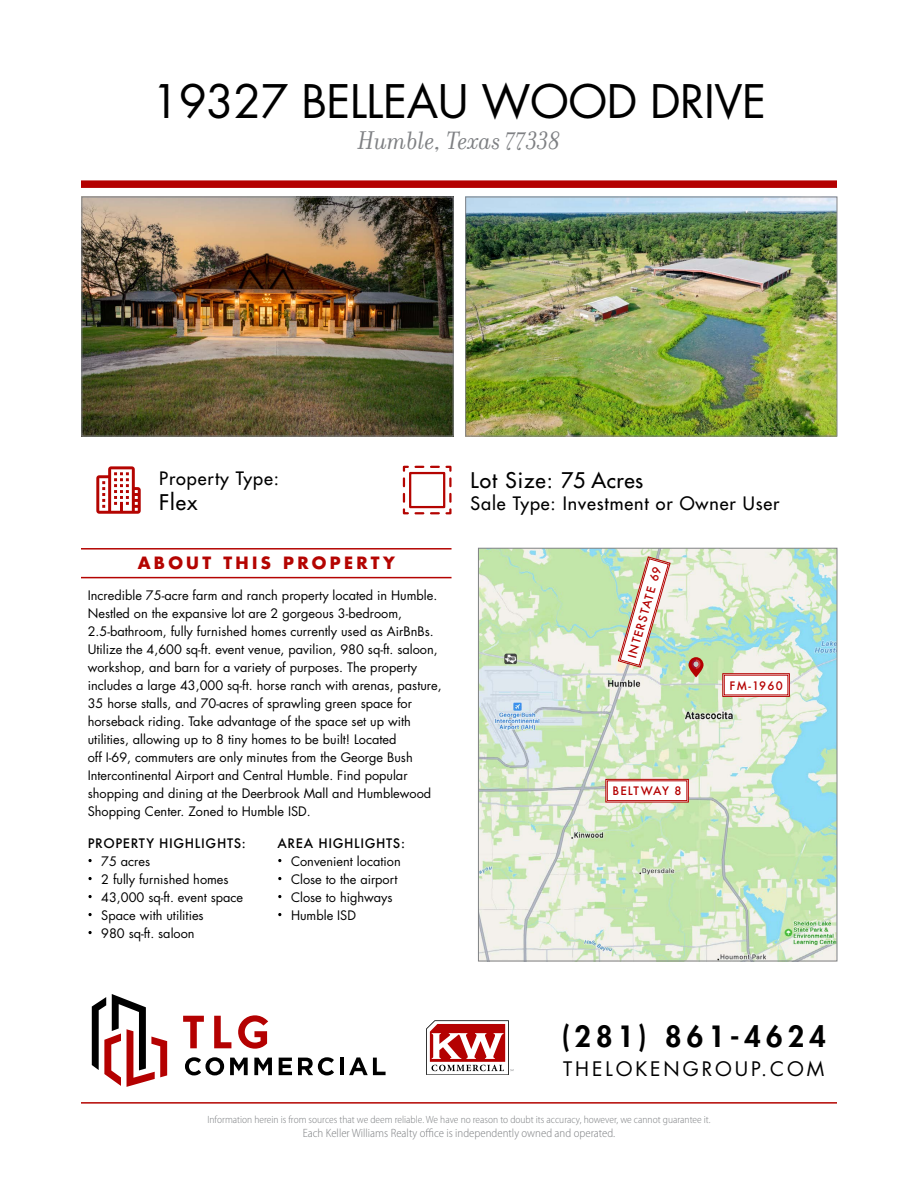
<style>
.page{position:relative;width:918px;height:1188px;background:#fff}
.page>*{position:absolute;margin:0;border:0;box-sizing:border-box;transform-origin:0 0}
.t1{font:45px "Futura Std";letter-spacing:-.01em;color:#000}
.t2{font:800 28.5px "Futura Std";letter-spacing:.18em;color:#000}
.t3{font:italic 27px "Filosofia";color:#7e8083}
.t4{font:500 21px "Futura Std";letter-spacing:.05em;color:#000}
.t5{font:19.5px "Futura Std";letter-spacing:.15em;color:#000}
.t6{font:500 18px "Futura Std";letter-spacing:.05em;color:#000}
.t7{font:700 16.5px "Futura Std";letter-spacing:.2em;color:#b40401}
.t8{font:12.75px/18px "Futura Std";color:#000}
.t9{font:500 12.75px "Futura";letter-spacing:.05em;color:#000}
.t10{font:300 semi-condensed 12px "Myriad Pro";color:#7e8083}
.t11{font:500 11.4px "Futura";letter-spacing:.1em;color:#b40101}
.t12{font:500 11.4px "Futura";letter-spacing:.075em;color:#b40101}
.t13{font:300 semi-condensed 10.5px "Myriad Pro";color:#7e8083}
.s1{font-size:15px}
</style>
<div class="page">
<img style="left:467px;top:199px;width:368px;height:235px">
<div style="left:465px;top:197px;width:372px;height:239px;border:1px solid #808285"></div>
<img style="left:480px;top:550px;width:355px;height:409px">
<div style="left:478px;top:548px;width:359px;height:413px;border:1px solid #808285"></div>
<div style="left:81px;top:180px;width:756px;height:8px;background:#b40101"></div>
<svg style="left:96px;top:466px;width:45px;height:48px"></svg>
<svg style="left:402px;top:465px;width:50px;height:50px"></svg>
<div style="left:409px;top:472px;width:36px;height:36px;border:2px solid #b40401"></div>
<hr style="left:81px;top:548px;width:371px;height:2px;background:#b40401">
<hr style="left:81px;top:577px;width:371px;height:1px;background:#b40401">
<hr style="left:81px;top:1102px;width:756px;height:2px;background:#b40401">
<svg style="left:426px;top:1020px;width:88px;height:55px"></svg>
<svg style="left:688px;top:657px;width:16px;height:20px"></svg>
<img style="left:84px;top:199px;width:367px;height:235px">
<div style="left:82px;top:197px;width:371px;height:239px;border:1px solid #808285"></div>
<svg style="left:618px;top:557px;width:52px;height:110px"></svg>
<svg style="left:723px;top:673px;width:67px;height:24px"></svg>
<svg style="left:606px;top:779px;width:83px;height:23px"></svg>
<div style="left:607px;top:781px;width:80px;height:20px;border:1px solid #b40101"></div>
<svg style="left:183px;top:1016px;width:21px;height:32px"></svg>
<svg style="left:214px;top:1016px;width:17px;height:32px"></svg>
<svg style="left:238px;top:1015px;width:30px;height:34px"></svg>
<svg style="left:185px;top:1057px;width:39px;height:18px"></svg>
<svg style="left:230px;top:1058px;width:18px;height:17px"></svg>
<svg style="left:254px;top:1058px;width:18px;height:17px"></svg>
<svg style="left:279px;top:1058px;width:13px;height:17px"></svg>
<svg style="left:298px;top:1057px;width:36px;height:18px"></svg>
<hr style="left:340px;top:1058px;width:4px;height:17px;background:#000">
<svg style="left:349px;top:1057px;width:37px;height:18px"></svg>
<svg style="left:92px;top:994px;width:75px;height:93px"></svg>
<h1 class="t1" style="left:152px;top:73px;width:616px">19327 BELLEAU WOOD DRIVE</h1>
<h3 class="t3" style="left:358px;top:126px;width:204px">Humble, Texas 77338</h3>
<h3 class="t6" style="left:159px;top:467px;width:121px">Property Type:</h3>
<h3 class="t4" style="left:159px;top:489px;width:40px">Flex</h3>
<p class="t7" style="left:138px;top:552px;width:259px">ABOUT THIS PROPERTY</p>
<p class="t8" style="left:88px;top:587px;width:356px">Incredible 75-acre farm and ranch property located in Humble.<br>Nestled on the expansive lot are 2 gorgeous 3-bedroom, 2.5-bathroom, fully furnished homes currently used as AirBnBs.<br>Utilize the 4,600 sq-ft. event venue, pavilion, 980 sq-ft. saloon, workshop, and barn for a variety of purposes. The property includes a large 43,000 sq-ft. horse ranch with arenas, pasture, 35 horse stalls, and 70-acres of sprawling green space for horseback riding. Take advantage of the space set up with utilities, allowing up to 8 tiny homes to be built! Located<br>off I-69, commuters are only minutes from the George Bush Intercontinental Airport and Central Humble. Find popular shopping and dining at the Deerbrook Mall and Humblewood Shopping Center. Zoned to Humble ISD.</p>
<p class="t9" style="left:88px;top:834px;width:160px">PROPERTY HIGHLIGHTS:</p>
<p class="t8" style="left:92px;top:852px;width:152px"><span class="s1">·</span> 75 acres<br><span class="s1">·</span> 2 fully furnished homes<br><span class="s1">·</span> 43,000 sq-ft. event space <span class="s1">·</span> Space with utilities<br><span class="s1">·</span> 980 sq-ft. saloon</p>
<p class="t9" style="left:278px;top:834px;width:129px">AREA HIGHLIGHTS:</p>
<p class="t8" style="left:282px;top:852px;width:120px"><span class="s1">·</span> Convenient location <span class="s1">·</span> Close to the airport <span class="s1">·</span> Close to highways<br><span class="s1">·</span> Humble ISD</p>
<h3 class="t4" style="left:471px;top:467px;width:174px">Lot Size: 75 Acres</h3>
<h3 class="t6" style="left:471px;top:492px;width:310px">Sale Type: Investment or Owner User</h3>
<p class="t11" style="left:624px;top:656px;width:96px;rotate:-74deg">INTERSTATE 69</p>
<p class="t12" style="left:612px;top:783px;width:71px">BELTWAY 8</p>
<p class="t11" style="left:729px;top:678px;width:55px">FM-1960</p>
<h2 class="t2" style="left:562px;top:1018px;width:266px">(281) 861-4624</h2>
<h3 class="t5" style="left:563px;top:1057px;width:263px">THELOKENGROUP.COM</h3>
<p class="t13" style="left:207px;top:1113px;width:505px">Information herein is from sources that we deem reliable. We have no reason to doubt its accuracy, however, we cannot guarantee it.</p>
<p class="t10" style="left:303px;top:1126px;width:314px">Each Keller Williams Realty office is independently owned and operated.</p>
</div>
